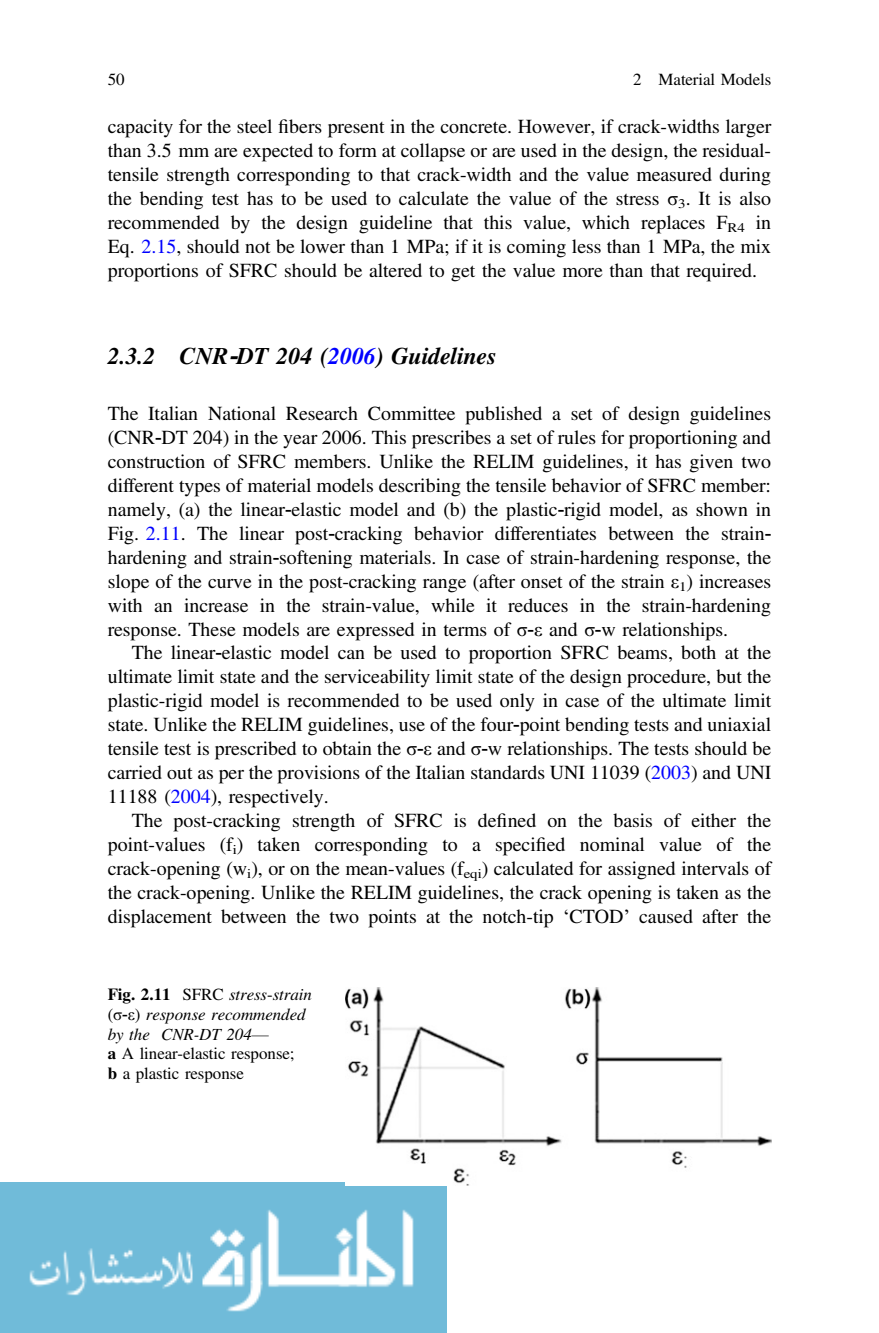
<style>
.page{position:relative;width:879px;height:1333px;background:#fff}
.page>*{position:absolute;margin:0;border:0;box-sizing:border-box;transform-origin:0 0}
.t1{font:24px "Ppcghh Rqkhpv Adv TT8 fc 4438 a.BI";color:#000}
.t2{font:20px/24px "Crtcgn Tgknsc Adv TT5 ada 87 cc";color:#000;text-align:justify}
.t3{font:17px/20px "Krqmnn Xmfkvl Adv T Tf 2 e 4 df 62.I";color:#000}
.t4{font:17px/19.8px "Crtcgn Tgknsc Adv TT5 ada 87 cc";color:#000}
.s1{font-family:"Qdbwwy Kcthmx Adv TT5 ada 87 cc+fb"}
.s2{font-family:"Jsndch Ywmcrj Adv T Tec 369687"}
.s3{color:#00f}
.s4{font-family:"Mrwrcy Mjkjtj Adv T Tec 61 d 777.BI"}
.s5{font-family:"Nsjntj Jfmydt Adv TT3713 a 231"}
.s6{font-family:"Kqsjwt Ycffqf Adv T Teeee 58 d 9.B"}
.s7{font-family:"Crtcgn Tgknsc Adv TT5 ada 87 cc"}
</style>
<div class="page">
<img style="left:0;top:1182px;width:446px;height:150px">
<img style="left:346px;top:987px;width:425px;height:198px">
<p class="t4" style="left:108px;top:71px;width:18px">50</p>
<p class="t4" style="left:633px;top:71px;width:139px">2 Material Models</p>
<p class="t2" style="left:108px;top:116px;width:665px">capacity for the steel <span class="s1">fi</span>bers present in the concrete. However, if crack-widths larger than 3.5 mm are expected to form at collapse or are used in the design, the residual&shy;tensile strength corresponding to that crack-width and the value measured during the bending test has to be used to calculate the value of the stress <span class="s2">σ</span><sub>3</sub>. It is also recommended by the design guideline that this value, which replaces F<sub>R4</sub> in Eq. <span class="s3">2.15</span>, should not be lower than 1 MPa; if it is coming less than 1 MPa, the mix proportions of SFRC should be altered to get the value more than that required.</p>
<p class="t1" style="left:108px;top:342px;width:390px">2.3.2 CNR<span class="s4">‐</span>DT 204 (<span class="s3">2006</span>) Guidelines</p>
<p class="t2" style="left:108px;top:403px;width:665px">The Italian National Research Committee published a set of design guidelines (CNR<span class="s5">‐</span>DT 204) in the year 2006. This prescribes a set of rules for proportioning and construction of SFRC members. Unlike the RELIM guidelines, it has given two different types of material models describing the tensile behavior of SFRC member: namely, (a) the linear<span class="s5">‐</span>elastic model and (b) the plastic<span class="s5">‐</span>rigid model, as shown in Fig. <span class="s3">2.11</span>. The linear post<span class="s5">‐</span>cracking behavior differentiates between the strain<span class="s5">‐ </span>hardening and strain<span class="s5">‐</span>softening materials. In case of strain-hardening response, the slope of the curve in the post-cracking range (after onset of the strain <span class="s2">ε</span><sub>1</sub>) increases with an increase in the strain-value, while it reduces in the strain-hardening response. These models are expressed in terms of <span class="s2">σ</span><span class="s5">‐</span><span class="s2">ε</span> and <span class="s2">σ</span><span class="s5">‐</span>w relationships.</p>
<p class="t2" style="left:108px;top:642px;width:665px;text-indent:24px">The linear<span class="s5">‐</span>elastic model can be used to proportion SFRC beams, both at the ultimate limit state and the serviceability limit state of the design procedure, but the plastic-rigid model is recommended to be used only in case of the ultimate limit state. Unlike the RELIM guidelines, use of the four<span class="s5">‐</span>point bending tests and uniaxial tensile test is prescribed to obtain the <span class="s2">σ</span><span class="s5">‐</span><span class="s2">ε</span> and <span class="s2">σ</span><span class="s5">‐</span>w relationships. The tests should be carried out as per the provisions of the Italian standards UNI 11039 (<span class="s3">2003</span>) and UNI 11188 (<span class="s3">2004</span>), respectively.</p>
<p class="t2" style="left:108px;top:810px;width:665px;text-indent:24px">The post-cracking strength of SFRC is de<span class="s1">fi</span>ned on the basis of either the point-values (f<sub>i</sub>) taken corresponding to a speci<span class="s1">fi</span>ed nominal value of the crack-opening (w<sub>i</sub>), or on the mean-values (f<sub>eqi</sub>) calculated for assigned intervals of the crack-opening. Unlike the RELIM guidelines, the crack opening is taken as the displacement between the two points at the notch-tip <span class="s5">‘</span>CTOD<span class="s5">’</span> caused after the</p>
<p class="t3" style="left:108px;top:985px;width:206px"><span class="s6">Fig. 2.11</span> <span class="s7">SFRC</span> stress<span class="s7">-</span>strain <span class="s7">(</span><span class="s2">σ</span><span class="s5">‐</span><span class="s2">ε</span><span class="s7">)</span> response recommended by the CNR-DT 204<span class="s5">—</span></p>
<p class="t4" style="left:108px;top:1045px;width:188px"><span class="s6">a</span> A linear-elastic response; <span class="s6">b</span> a plastic response</p>
</div>
